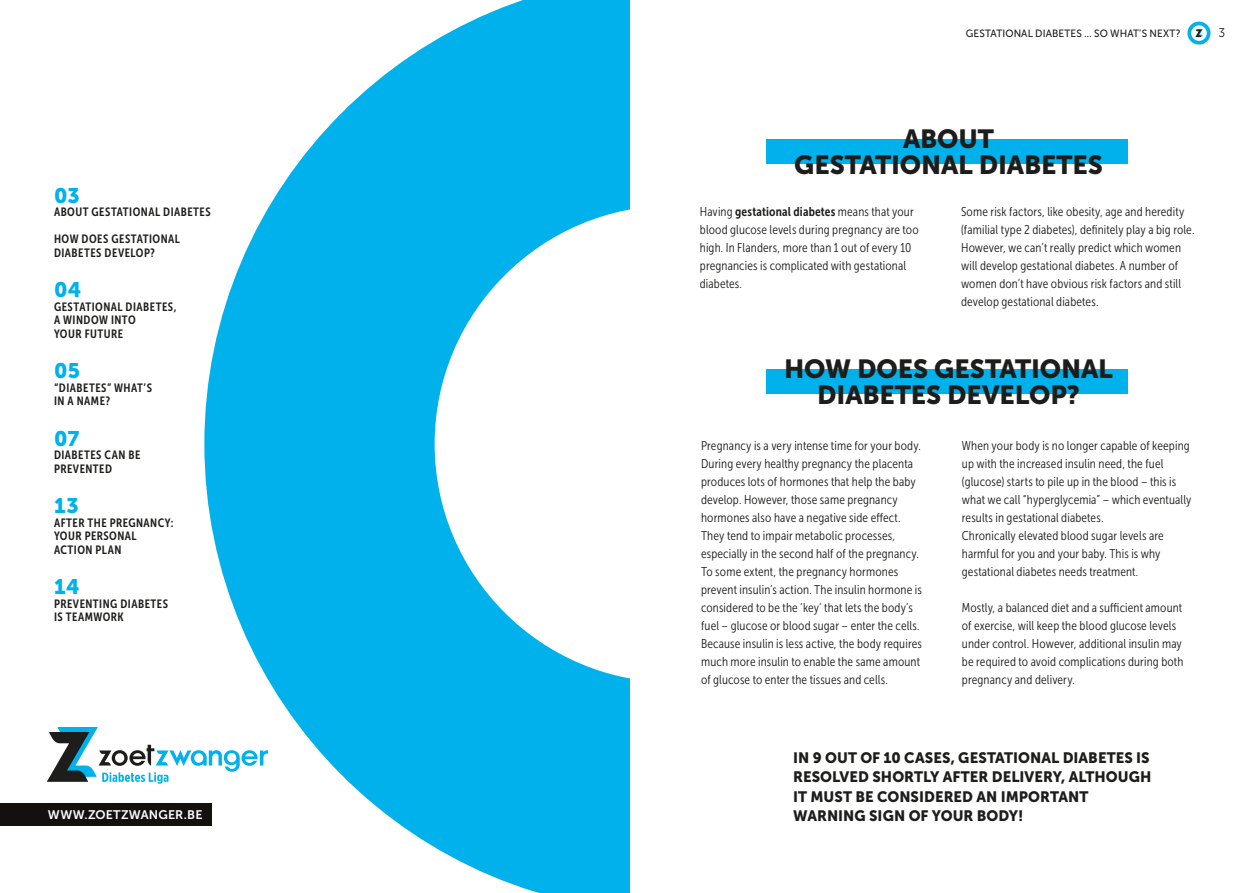
<style>
.page{position:relative;width:1259px;height:893px;background:#fff}
.page>*{position:absolute;margin:0;border:0;box-sizing:border-box;transform-origin:0 0}
.t1{font:26.1px/26.1px "Museo Sans 900";letter-spacing:-.005em;color:#1d1d1b;text-align:center}
.t2{font:21px "Museo Sans 900";letter-spacing:.02em;color:#00b1eb}
.t3{font:15px/19.5px "Museo Sans 900";letter-spacing:.005em;color:#1d1d1b}
.t4{font:12.75px/18px "Museo Sans Cond 300";letter-spacing:.01em;color:#1d1d1b}
.t5{font:12.75px "Museo Sans 300";color:#1d1d1b;scale:.95 1}
.t6{font:12.45px "Museo Sans 700";letter-spacing:.015em;color:#fff}
.t7{font:12px/13.5px "Museo Sans Cond 700";letter-spacing:.04em;color:#1d1d1b}
.t8{font:10.5px "Museo Sans 500";letter-spacing:.01em;color:#1d1d1b;scale:.95 1}
.s1{font-family:"Museo Sans Cond 700"}
</style>
<div class="page">
<svg style="left:1187px;top:21px;width:24px;height:24px"></svg>
<div style="left:0;top:804px;width:211px;height:22px;background:#13100d"></div>
<svg style="left:204px;top:0;width:425px;height:893px;fill:#00b1eb"></svg>
<svg style="left:47px;top:727px;width:221px;height:57px"></svg>
<div style="left:766px;top:139px;width:362px;height:25px;background:#00b1eb"></div>
<div style="left:766px;top:369px;width:362px;height:25px;background:#00b1eb"></div>
<h2 class="t2" style="left:54px;top:183px;width:27px">03</h2>
<p class="t7" style="left:54px;top:205px;width:158px">ABOUT GESTATIONAL DIABETES</p>
<p class="t7" style="left:54px;top:232px;width:127px">HOW DOES GESTATIONAL<br>DIABETES DEVELOP?</p>
<h2 class="t2" style="left:54px;top:278px;width:29px">04</h2>
<p class="t7" style="left:54px;top:300px;width:124px">GESTATIONAL DIABETES,<br>A WINDOW INTO<br>YOUR FUTURE</p>
<h2 class="t2" style="left:54px;top:359px;width:28px">05</h2>
<p class="t7" style="left:54px;top:381px;width:99px">“DIABETES” WHAT’S<br>IN A NAME?</p>
<h2 class="t2" style="left:54px;top:426px;width:27px">07</h2>
<p class="t7" style="left:54px;top:448px;width:88px">DIABETES CAN BE<br>PREVENTED</p>
<h2 class="t2" style="left:54px;top:494px;width:26px">13</h2>
<p class="t7" style="left:54px;top:516px;width:121px">AFTER THE PREGNANCY:<br>YOUR PERSONAL<br>ACTION PLAN</p>
<h2 class="t2" style="left:54px;top:575px;width:27px">14</h2>
<p class="t7" style="left:54px;top:597px;width:115px">PREVENTING DIABETES<br>IS TEAMWORK</p>
<p class="t6" style="left:48px;top:808px;width:156px">WWW.ZOETZWANGER.BE</p>
<p class="t8" style="left:966px;top:28px;width:228px">GESTATIONAL DIABETES … SO WHAT’S NEXT?</p>
<p class="t5" style="left:1218px;top:26px;width:9px">3</p>
<h1 class="t1" style="left:794px;top:125px;width:310px">ABOUT<br>GESTATIONAL DIABETES</h1>
<p class="t4" style="left:700px;top:203px;width:220px">Having <span class="s1">gestational diabetes</span> means that your blood glucose levels during pregnancy are too high. In Flanders, more than 1 out of every 10 pregnancies is complicated with gestational diabetes.</p>
<p class="t4" style="left:961px;top:203px;width:235px">Some risk factors, like obesity, age and heredity (familial type 2 diabetes), definitely play a big role.<br>However, we can’t really predict which women will develop gestational diabetes. A number of women don’t have obvious risk factors and still develop gestational diabetes.</p>
<h1 class="t1" style="left:784px;top:356px;width:330px">HOW DOES GESTATIONAL<br>DIABETES DEVELOP?</h1>
<p class="t4" style="left:701px;top:437px;width:222px">Pregnancy is a very intense time for your body.<br>During every healthy pregnancy the placenta produces lots of hormones that help the baby develop. However, those same pregnancy hormones also have a negative side effect.<br>They tend to impair metabolic processes, especially in the second half of the pregnancy.<br>To some extent, the pregnancy hormones prevent insulin’s action. The insulin hormone is considered to be the ‘key’ that lets the body’s fuel – glucose or blood sugar – enter the cells.<br>Because insulin is less active, the body requires much more insulin to enable the same amount of glucose to enter the tissues and cells.</p>
<p class="t4" style="left:962px;top:437px;width:231px">When your body is no longer capable of keeping up with the increased insulin need, the fuel (glucose) starts to pile up in the blood – this is what we call “hyperglycemia” – which eventually results in gestational diabetes.<br>Chronically elevated blood sugar levels are harmful for you and your baby. This is why gestational diabetes needs treatment.</p>
<p class="t4" style="left:962px;top:599px;width:223px">Mostly, a balanced diet and a sufficient amount of exercise, will keep the blood glucose levels under control. However, additional insulin may be required to avoid complications during both pregnancy and delivery.</p>
<p class="t3" style="left:793px;top:748px;width:360px">IN 9 OUT OF 10 CASES, GESTATIONAL DIABETES IS RESOLVED SHORTLY AFTER DELIVERY, ALTHOUGH IT MUST BE CONSIDERED AN IMPORTANT WARNING SIGN OF YOUR BODY!</p>
</div>
